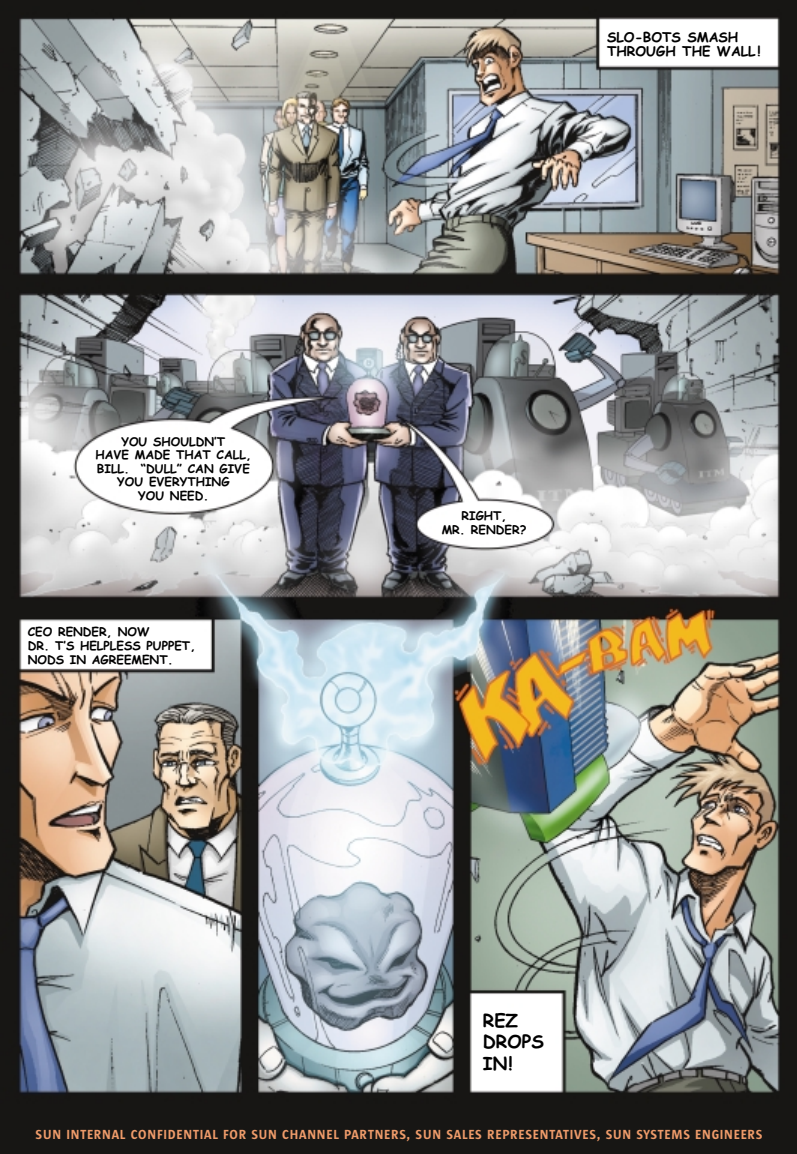
<style>
.page{position:relative;width:797px;height:1154px;background:#fff}
.page>*{position:absolute;margin:0;border:0;box-sizing:border-box;transform-origin:0 0}
.t1{font:700 18px/21.8px "Comic Sans MS";color:#000}
.t2{font:600 13.5px "Sun Sans";letter-spacing:.06em;color:#ee9b6a}
.t3{font:700 13.5px/14.2px "Comic Sans MS";color:#000}
.t4{font:700 12px/13.5px "Comic Sans MS";color:#000;text-align:center}
</style>
<div class="page">
<img style="left:0;top:0;width:796px;height:1153px">
<p class="t4" style="left:95px;top:436px;width:157px">YOU SHOULDN’T<br>HAVE MADE THAT CALL,<br>BILL. “DULL” CAN GIVE<br>YOU EVERYTHING<br>YOU NEED.</p>
<p class="t4" style="left:28px;top:625px;width:169px;line-height:14.2px;text-align:left">CEO RENDER, NOW<br>DR. T’S HELPLESS PUPPET,<br>NODS IN AGREEMENT.</p>
<p class="t3" style="left:607px;top:31px;width:155px">SLO-BOTS SMASH<br>THROUGH THE WALL !</p>
<p class="t4" style="left:441px;top:510px;width:86px;line-height:14.2px">RIGHT,<br>MR. RENDER?</p>
<h1 class="t1" style="left:483px;top:1011px;width:62px">REZ<br>DROPS<br>IN!</h1>
<p class="t2" style="left:36px;top:1130px;width:728px">SUN INTERNAL CONFIDENTIAL FOR SUN CHANNEL PARTNERS, SUN SALES REPRESENTATIVES, SUN SYSTEMS ENGINEERS</p>
</div>
